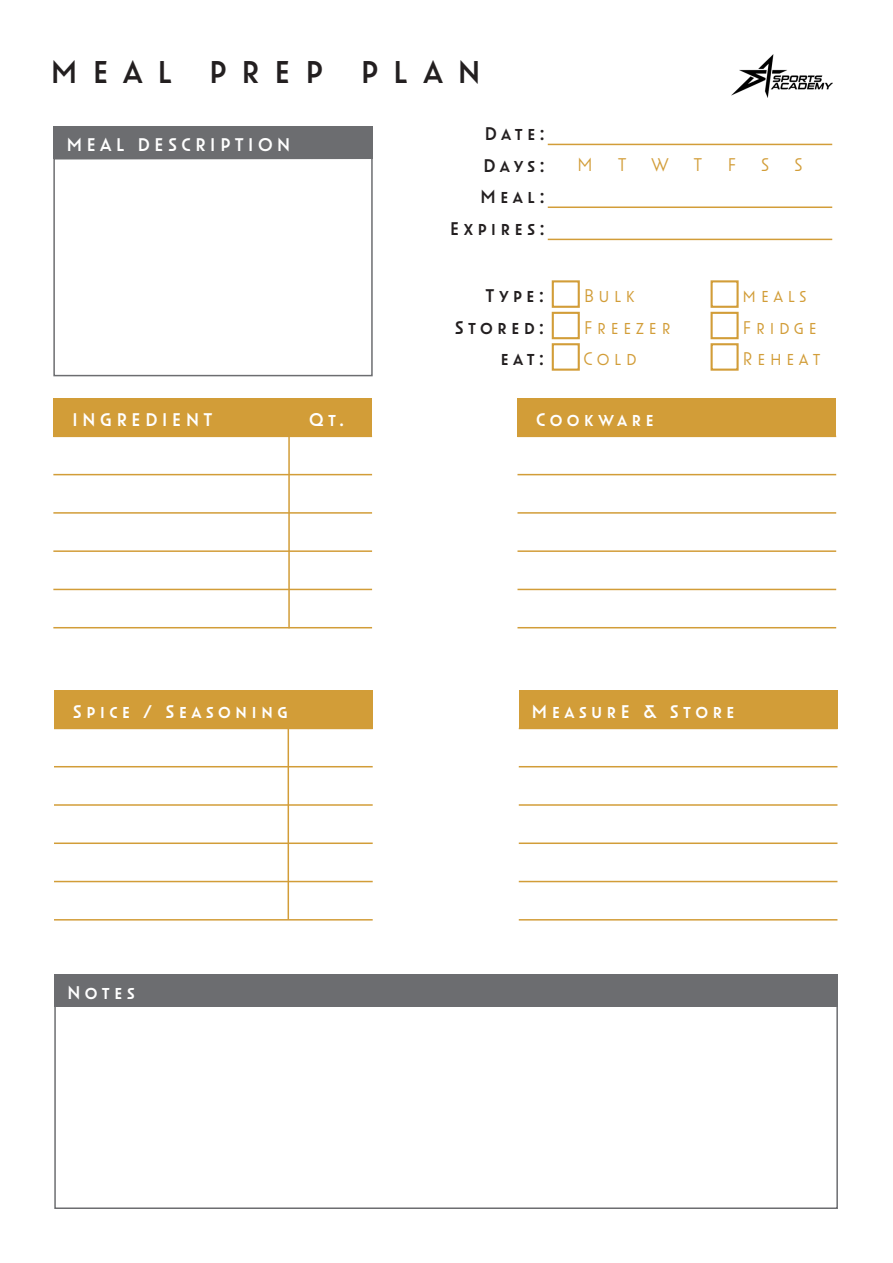
<style>
.page{position:relative;width:893px;height:1263px;background:#fff}
.page>*{position:absolute;margin:0;border:0;box-sizing:border-box;transform-origin:0 0}
.Green_Page_Title{font:36px "Oskar One";letter-spacing:.4em;color:#231f20}
.Pink_Box_with_white{font:21px "Oskar One";letter-spacing:.2em;color:#fff}
.Yellow_box_with_yell{font:21px "Oskar One";letter-spacing:.2em;color:#231f20}
.Yellow_box_with_yell-2{font:300 21px "Oskar One";letter-spacing:.2em;color:#d29d38}
.Yellow_Box_with_whit{font:21px "Oskar One";letter-spacing:.2em;color:#fff}
.Yellow_text_12_pt{font:300 21px "Oskar One";color:#d29d38}
</style>
<div class="page">
<div style="left:517px;top:398px;width:319px;height:38px;background:#d29d38"></div>
<hr style="left:517px;top:436px;width:319px;height:1px;background:#d29d38">
<hr style="left:517px;top:474px;width:319px;height:1px;background:#d29d38">
<hr style="left:517px;top:512px;width:319px;height:2px;background:#d29d38">
<hr style="left:517px;top:550px;width:319px;height:2px;background:#d29d38">
<hr style="left:517px;top:589px;width:319px;height:1px;background:#d29d38">
<hr style="left:517px;top:627px;width:319px;height:1px;background:#d29d38">
<div style="left:519px;top:690px;width:318px;height:38px;background:#d29d38"></div>
<hr style="left:519px;top:728px;width:318px;height:1px;background:#d29d38">
<hr style="left:519px;top:766px;width:318px;height:1px;background:#d29d38">
<hr style="left:519px;top:804px;width:318px;height:2px;background:#d29d38">
<hr style="left:519px;top:842px;width:318px;height:2px;background:#d29d38">
<hr style="left:519px;top:881px;width:318px;height:1px;background:#d29d38">
<hr style="left:519px;top:919px;width:318px;height:1px;background:#d29d38">
<div style="left:54px;top:690px;width:319px;height:38px;background:#d29d38"></div>
<hr style="left:54px;top:728px;width:319px;height:1px;background:#d29d38">
<hr style="left:54px;top:766px;width:319px;height:1px;background:#d29d38">
<hr style="left:54px;top:804px;width:319px;height:2px;background:#d29d38">
<hr style="left:54px;top:842px;width:319px;height:2px;background:#d29d38">
<hr style="left:54px;top:881px;width:319px;height:1px;background:#d29d38">
<hr style="left:54px;top:919px;width:319px;height:1px;background:#d29d38">
<div style="left:53px;top:398px;width:319px;height:38px;background:#d29d38"></div>
<hr style="left:53px;top:436px;width:319px;height:1px;background:#d29d38">
<hr style="left:53px;top:474px;width:319px;height:1px;background:#d29d38">
<hr style="left:53px;top:512px;width:319px;height:2px;background:#d29d38">
<hr style="left:53px;top:550px;width:319px;height:2px;background:#d29d38">
<hr style="left:53px;top:589px;width:319px;height:1px;background:#d29d38">
<hr style="left:53px;top:627px;width:319px;height:1px;background:#d29d38">
<div style="left:54px;top:127px;width:319px;height:32px;background:#6c6d70"></div>
<svg style="left:53px;top:157px;width:320px;height:220px"></svg>
<hr style="left:288px;top:403px;width:2px;height:225px;background:#d29d38">
<div style="left:552px;top:280px;width:28px;height:28px;border:2px solid #d29d38"></div>
<div style="left:552px;top:312px;width:28px;height:27px;border:2px solid #d29d38"></div>
<div style="left:552px;top:343px;width:28px;height:28px;border:2px solid #d29d38"></div>
<div style="left:711px;top:280px;width:28px;height:28px;border:2px solid #d29d38"></div>
<div style="left:711px;top:312px;width:28px;height:27px;border:2px solid #d29d38"></div>
<div style="left:711px;top:343px;width:28px;height:28px;border:2px solid #d29d38"></div>
<hr style="left:548px;top:144px;width:284px;height:1px;background:#d29d38">
<hr style="left:548px;top:239px;width:284px;height:1px;background:#d29d38">
<hr style="left:548px;top:206px;width:284px;height:2px;background:#d29d38">
<img style="left:731px;top:54px;width:101px;height:43px">
<div style="left:54px;top:974px;width:784px;height:32px;background:#6c6d70"></div>
<svg style="left:54px;top:1006px;width:784px;height:203px"></svg>
<hr style="left:288px;top:694px;width:1px;height:225px;background:#d29d38">
<p class="Green_Page_Title" style="left:51px;top:52px;width:432px">MEAL PREP PLAN</p>
<p class="Yellow_Box_with_whit" style="left:66px;top:133px;width:226px">MEAL DESCRIPTION</p>
<p class="Yellow_box_with_yell" style="left:484px;top:122px;width:62px">Date:</p>
<p class="Yellow_box_with_yell" style="left:483px;top:154px;width:63px">Days:</p>
<p class="Yellow_box_with_yell" style="left:480px;top:185px;width:67px">Meal:</p>
<p class="Yellow_box_with_yell" style="left:450px;top:217px;width:97px">Expires:</p>
<p class="Yellow_text_12_pt" style="left:577px;top:154px;width:228px">M T W T F S S</p>
<p class="Pink_Box_with_white" style="left:72px;top:408px;width:142px">INGREDIENT</p>
<p class="Pink_Box_with_white" style="left:309px;top:408px;width:37px">Qt.</p>
<p class="Yellow_box_with_yell" style="left:485px;top:285px;width:60px">Type:</p>
<p class="Yellow_box_with_yell-2" style="left:742px;top:285px;width:66px">meals</p>
<p class="Yellow_box_with_yell-2" style="left:742px;top:316px;width:76px">Fridge</p>
<p class="Yellow_box_with_yell-2" style="left:742px;top:348px;width:80px">Reheat</p>
<p class="Yellow_box_with_yell-2" style="left:583px;top:285px;width:53px">Bulk</p>
<p class="Yellow_box_with_yell-2" style="left:583px;top:316px;width:89px">Freezer</p>
<p class="Yellow_box_with_yell-2" style="left:583px;top:348px;width:55px">Cold</p>
<p class="Yellow_box_with_yell" style="left:455px;top:316px;width:91px">Stored:</p>
<p class="Yellow_box_with_yell" style="left:500px;top:347px;width:45px">eat:</p>
<p class="Pink_Box_with_white" style="left:536px;top:408px;width:119px">Cookware</p>
<p class="Pink_Box_with_white" style="left:73px;top:700px;width:217px">Spice / Seasoning</p>
<p class="Pink_Box_with_white" style="left:531px;top:700px;width:205px">MeasurE &amp; Store</p>
<p class="Yellow_Box_with_whit" style="left:67px;top:981px;width:69px">Notes</p>
</div>
